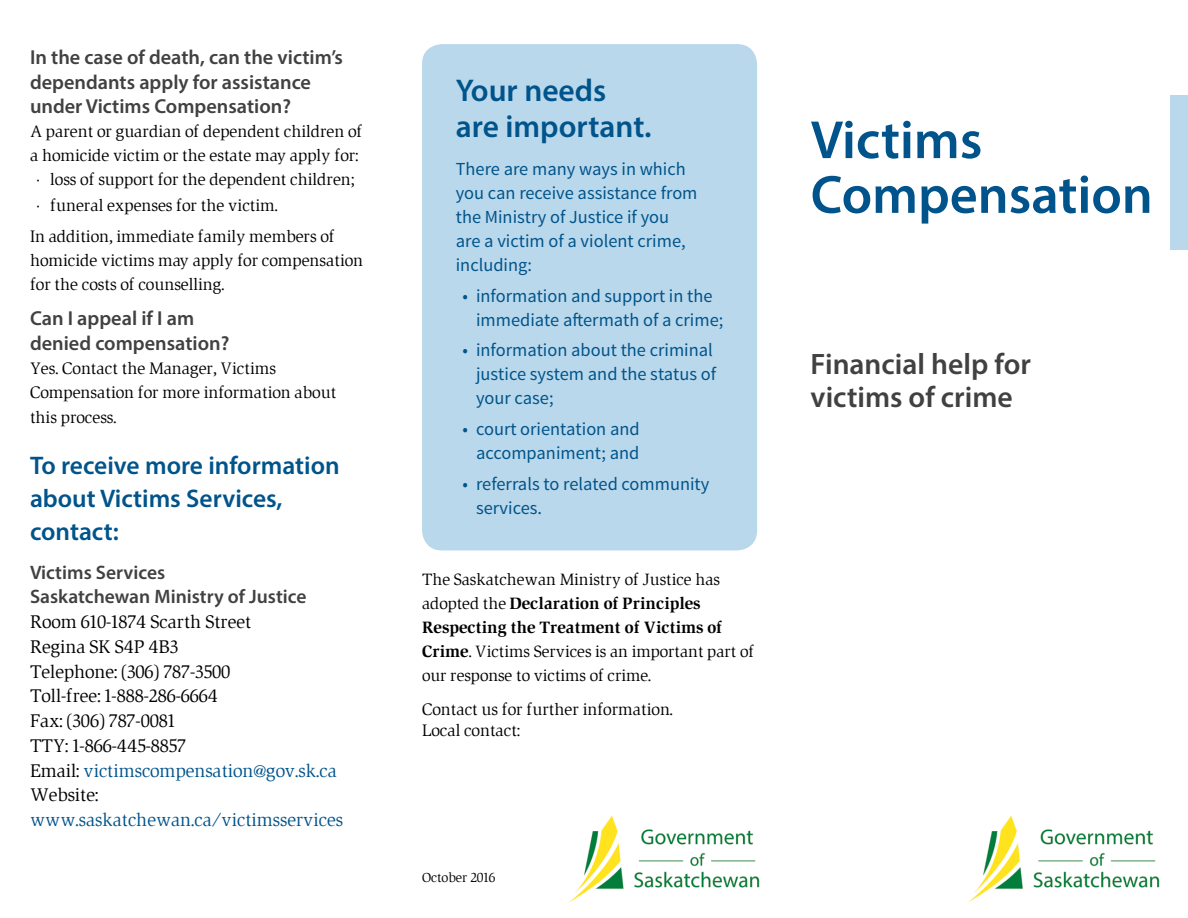
<style>
.page{position:relative;width:1188px;height:918px;background:#fff}
.page>*{position:absolute;margin:0;border:0;box-sizing:border-box;transform-origin:0 0}
.t1{font:600 54.15px/54.8px "Myriad Pro";color:#00548b}
.body{font:600 31.5px/36px "Myriad Pro";color:#00548b}
.body-2{font:600 29.7px/33px "Myriad Pro";color:#414042}
.subhead{font:600 25.5px/33px "Myriad Pro";color:#00548b}
.body-3{font:600 20.25px/24.8px "Myriad Pro";color:#414042}
.body-4{font:600 19.5px/24.8px "Myriad Pro";color:#414042}
.body-5{font:18.3px/24px "Source Sans Pro";color:#00548b}
.body-6{font:16.5px "Slimbach";color:#000}
.body-7{font:16.5px/24.8px "Slimbach";color:#00548b}
.body-8{font:15px/24px "Slimbach";color:#000}
.body-9{font:14.85px/24px "Slimbach";color:#000}
.body-10{font:12px "Slimbach";color:#000}
.s1{color:#000}
.s2{font-weight:700}
</style>
<div class="page">
<div style="left:1170px;top:95px;width:18px;height:155px;background:#bad8eb"></div>
<img style="left:968px;top:815px;width:192px;height:88px">
<img style="left:569px;top:815px;width:191px;height:88px">
<div style="left:422px;top:44px;width:335px;height:506px;background:#bad8eb;border-radius:20px"></div>
<p class="body-3" style="left:30px;top:44px;width:314px">In the case of death, can the victim’s dependants apply for assistance under Victims Compensation?</p>
<p class="body-8" style="left:30px;top:120px;width:334px">A parent or guardian of dependent children of a homicide victim or the estate may apply for:</p>
<p class="body-8" style="left:37px;top:168px;width:319px">• loss of support for the dependent children;</p>
<p class="body-8" style="left:37px;top:193px;width:243px">• funeral expenses for the victim.</p>
<p class="body-8" style="left:30px;top:224px;width:335px">In addition, immediate family members of homicide victims may apply for compensation for the costs of counselling.</p>
<p class="body-3" style="left:30px;top:305px;width:201px">Can I appeal if I am denied compensation?</p>
<p class="body-8" style="left:30px;top:356px;width:308px">Yes. Contact the Manager, Victims<br>Compensation for more information about this process.</p>
<p class="subhead" style="left:30px;top:449px;width:311px">To receive more information about Victims Services, contact:</p>
<p class="body-4" style="left:30px;top:559px;width:278px">Victims Services<br>Saskatchewan Ministry of Justice</p>
<p class="body-6" style="left:30px;top:611px;width:223px">Room 610-1874 Scarth Street</p>
<p class="body-6" style="left:30px;top:636px;width:150px">Regina SK S4P 4B3</p>
<p class="body-6" style="left:30px;top:661px;width:202px">Telephone: (306) 787-3500</p>
<p class="body-6" style="left:30px;top:685px;width:190px">Toll-free: 1-888-286-6664</p>
<p class="body-6" style="left:30px;top:710px;width:147px">Fax: (306) 787-0081</p>
<p class="body-6" style="left:30px;top:735px;width:158px">TTY: 1-866-445-8857</p>
<p class="body-7" style="left:30px;top:758px;width:308px"><span class="s1">Email:</span> victimscompensation@gov.sk.ca</p>
<p class="body-7" style="left:30px;top:783px;width:314px"><span class="s1">Website: </span>www.saskatchewan.ca/victimsservices</p>
<p class="body" style="left:456px;top:72px;width:197px">Your needs are important.</p>
<p class="body-5" style="left:456px;top:157px;width:243px">There are many ways in which you can receive assistance from the Ministry of Justice if you are a victim of a violent crime, including:</p>
<p class="body-5" style="left:476px;top:284px;width:249px;text-indent:-14px">• information and support in the immediate aftermath of a crime;</p>
<p class="body-5" style="left:476px;top:339px;width:242px;text-indent:-14px">• information about the criminal justice system and the status of your case;</p>
<p class="body-5" style="left:463px;top:417px;width:179px;text-align:right">• court orientation and accompaniment; and</p>
<p class="body-5" style="left:476px;top:472px;width:235px;text-indent:-14px">• referrals to related community services.</p>
<p class="body-9" style="left:422px;top:567px;width:334px">The Saskatchewan Ministry of Justice has adopted the <span class="s2">Declaration of Principles Respecting the Treatment of Victims of Crime</span>. Victims Services is an important part of our response to victims of crime.</p>
<p class="body-8" style="left:422px;top:699px;width:252px;line-height:21px">Contact us for further information.<br>Local contact:</p>
<p class="body-10" style="left:422px;top:869px;width:75px">October 2016</p>
<p class="t1" style="left:811px;top:111px;width:344px">Victims<br>Compensation</p>
<p class="body-2" style="left:811px;top:347px;width:222px">Financial help for victims of crime</p>
</div>
